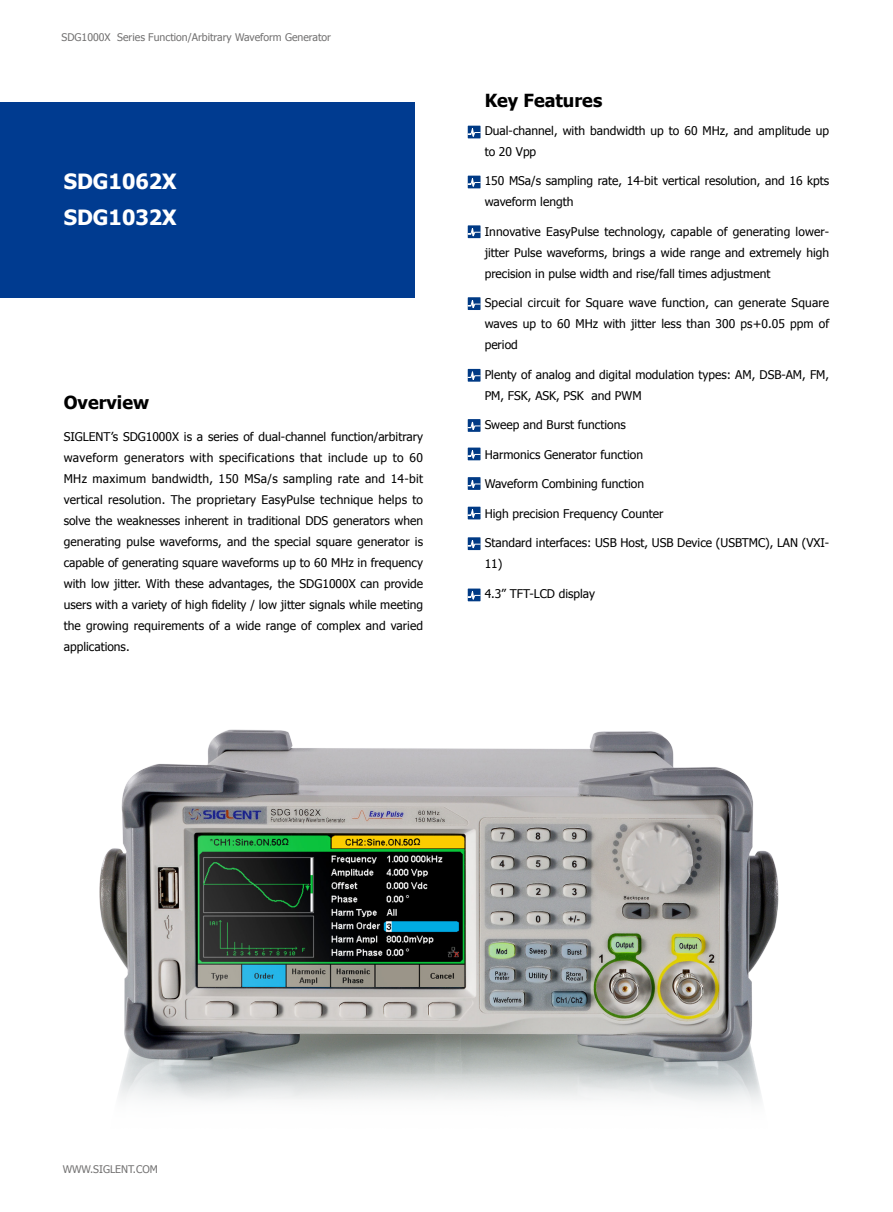
<style>
.page{position:relative;width:893px;height:1212px;background:#fff}
.page>*{position:absolute;margin:0;border:0;box-sizing:border-box;transform-origin:0 0}
.t1{font:700 21px/36px "Tahoma";color:#fff}
.t2{font:700 18px "Tahoma";color:#000}
.t3{font:12px/21px "Tahoma";color:#000}
.t4{font:10.5px "Tahoma";color:#727171}
</style>
<div class="page">
<img style="left:99px;top:506px;width:680px;height:597px">
<div style="left:0;top:102px;width:414px;height:195px;background:#003b90"></div>
<div style="left:468px;top:126px;width:12px;height:12px;background:#003a85"></div>
<svg style="left:468px;top:128px;width:12px;height:9px"></svg>
<div style="left:468px;top:176px;width:12px;height:12px;background:#003a85"></div>
<svg style="left:468px;top:178px;width:12px;height:9px"></svg>
<div style="left:468px;top:225px;width:12px;height:13px;background:#003a85"></div>
<svg style="left:468px;top:228px;width:12px;height:9px"></svg>
<div style="left:468px;top:297px;width:12px;height:13px;background:#003a85"></div>
<svg style="left:468px;top:300px;width:12px;height:8px"></svg>
<div style="left:468px;top:369px;width:12px;height:13px;background:#003a85"></div>
<svg style="left:468px;top:371px;width:12px;height:11px"></svg>
<div style="left:468px;top:419px;width:12px;height:13px;background:#003a85"></div>
<svg style="left:468px;top:421px;width:12px;height:11px"></svg>
<div style="left:468px;top:448px;width:12px;height:12px;background:#003a85"></div>
<svg style="left:468px;top:450px;width:12px;height:9px"></svg>
<div style="left:468px;top:477px;width:12px;height:13px;background:#003a85"></div>
<svg style="left:468px;top:480px;width:12px;height:10px"></svg>
<div style="left:468px;top:507px;width:12px;height:12px;background:#003a85"></div>
<svg style="left:468px;top:509px;width:12px;height:9px"></svg>
<div style="left:468px;top:537px;width:12px;height:13px;background:#003a85"></div>
<svg style="left:468px;top:540px;width:12px;height:9px"></svg>
<div style="left:468px;top:588px;width:12px;height:13px;background:#003a85"></div>
<svg style="left:468px;top:591px;width:12px;height:9px"></svg>
<p class="t4" style="left:62px;top:30px;width:271px">SDG1000X Series Function/Arbitrary Waveform Generator</p>
<h1 class="t1" style="left:64px;top:162px;width:114px">SDG1062X<br>SDG1032X</h1>
<h2 class="t2" style="left:64px;top:390px;width:87px">Overview</h2>
<p class="t3" style="left:64px;top:425px;width:361px;text-align:justify">SIGLENT’s SDG1000X is a series of dual-channel function/arbitrary waveform generators with specifications that include up to 60<br>MHz maximum bandwidth, 150 MSa/s sampling rate and 14-bit vertical resolution. The proprietary EasyPulse technique helps to solve the weaknesses inherent in traditional DDS generators when generating pulse waveforms, and the special square generator is capable of generating square waveforms up to 60 MHz in frequency with low jitter. With these advantages, the SDG1000X can provide users with a variety of high fidelity / low jitter signals while meeting the growing requirements of a wide range of complex and varied applications.</p>
<h2 class="t2" style="left:485px;top:88px;width:119px">Key Features</h2>
<p class="t3" style="left:485px;top:119px;width:346px">Dual-channel, with bandwidth up to 60 MHz, and amplitude up to 20 Vpp</p>
<p class="t3" style="left:485px;top:170px;width:346px">150 MSa/s sampling rate, 14-bit vertical resolution, and 16 kpts waveform length</p>
<p class="t3" style="left:485px;top:220px;width:346px;text-align:justify">Innovative EasyPulse technology, capable of generating lower&shy;jitter Pulse waveforms, brings a wide range and extremely high precision in pulse width and rise/fall times adjustment</p>
<p class="t3" style="left:485px;top:292px;width:346px;text-align:justify">Special circuit for Square wave function, can generate Square waves up to 60 MHz with jitter less than 300 ps+0.05 ppm of period</p>
<p class="t3" style="left:485px;top:363px;width:346px">Plenty of analog and digital modulation types: AM, DSB-AM, FM,<br>PM, FSK, ASK, PSK and PWM</p>
<p class="t3" style="left:485px;top:414px;width:143px">Sweep and Burst functions</p>
<p class="t3" style="left:485px;top:443px;width:160px">Harmonics Generator function</p>
<p class="t3" style="left:485px;top:473px;width:161px">Waveform Combining function</p>
<p class="t3" style="left:485px;top:502px;width:180px">High precision Frequency Counter</p>
<p class="t3" style="left:485px;top:532px;width:346px">Standard interfaces: USB Host, USB Device (USBTMC), LAN (VXI-<br>11)</p>
<p class="t3" style="left:485px;top:582px;width:112px">4.3” TFT-LCD display</p>
<p class="t4" style="left:63px;top:1162px;width:97px">WWW.SIGLENT.COM</p>
</div>
